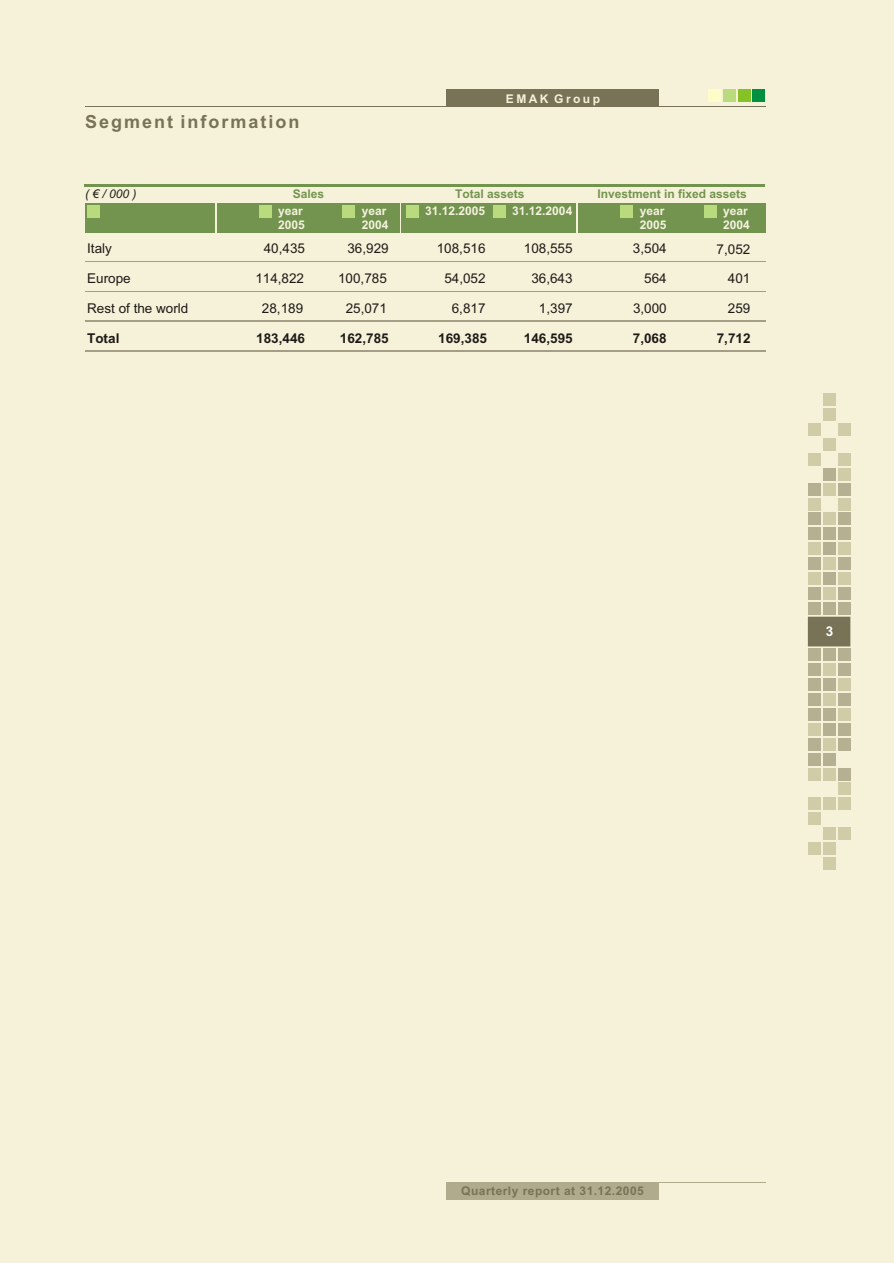
<style>
.page{position:relative;width:894px;height:1263px;background:#f5f2d9}
.page>*{position:absolute;margin:0;border:0;box-sizing:border-box;transform-origin:0 0}
.t1{font:700 18px "Arial";letter-spacing:.11em;color:#787357}
.t2{font:13.5px "Arial";color:#1f1a17}
.t3{font:700 13.5px "Arial";color:#1f1a17}
.t4{font:700 13.5px "Arial";color:#fff}
.t5{font:700 12px/13.4px "Arial";color:#f5f2de}
.t6{font:700 12px "Arial";color:#73944f}
.t7{font:700 12px "Arial";letter-spacing:.04em;color:#787357}
.t8{font:700 12px "Arial";letter-spacing:.2em;color:#f5f2d9}
.t9{font:italic 12px "Arial";color:#1f1a17}
</style>
<div class="page">
<hr style="left:85px;top:106px;width:680px;height:1px;background:#787357">
<div style="left:446px;top:89px;width:213px;height:17px;background:#787357"></div>
<div style="left:753px;top:89px;width:12px;height:13px;background:#009140"></div>
<div style="left:738px;top:89px;width:12px;height:13px;background:#85c226"></div>
<div style="left:723px;top:89px;width:13px;height:13px;background:#badb7d"></div>
<div style="left:708px;top:89px;width:13px;height:13px;background:#fffcc9"></div>
<svg style="left:808px;top:617px;width:42px;height:29px"></svg>
<div style="left:808px;top:602px;width:13px;height:13px;background:#b5b091"></div>
<div style="left:823px;top:602px;width:13px;height:13px;background:#b5b091"></div>
<div style="left:838px;top:602px;width:12px;height:13px;background:#b5b091"></div>
<div style="left:808px;top:587px;width:13px;height:13px;background:#b5b091"></div>
<div style="left:823px;top:587px;width:13px;height:13px;background:#d1cca8"></div>
<div style="left:838px;top:587px;width:12px;height:13px;background:#b5b091"></div>
<div style="left:808px;top:572px;width:13px;height:13px;background:#d1cca8"></div>
<div style="left:823px;top:572px;width:13px;height:13px;background:#b5b091"></div>
<div style="left:838px;top:572px;width:12px;height:13px;background:#d1cca8"></div>
<div style="left:808px;top:557px;width:13px;height:13px;background:#b5b091"></div>
<div style="left:823px;top:557px;width:13px;height:13px;background:#d1cca8"></div>
<div style="left:838px;top:557px;width:12px;height:13px;background:#b5b091"></div>
<div style="left:808px;top:542px;width:13px;height:13px;background:#d1cca8"></div>
<div style="left:823px;top:542px;width:13px;height:13px;background:#b5b091"></div>
<div style="left:838px;top:542px;width:12px;height:13px;background:#d1cca8"></div>
<div style="left:808px;top:527px;width:13px;height:13px;background:#b5b091"></div>
<div style="left:823px;top:527px;width:13px;height:13px;background:#b5b091"></div>
<div style="left:838px;top:527px;width:12px;height:13px;background:#b5b091"></div>
<div style="left:808px;top:513px;width:13px;height:12px;background:#b5b091"></div>
<div style="left:823px;top:513px;width:13px;height:12px;background:#d1cca8"></div>
<div style="left:838px;top:513px;width:12px;height:12px;background:#b5b091"></div>
<div style="left:808px;top:498px;width:13px;height:12px;background:#d1cca8"></div>
<div style="left:838px;top:498px;width:12px;height:12px;background:#d1cca8"></div>
<div style="left:808px;top:483px;width:13px;height:13px;background:#b5b091"></div>
<div style="left:823px;top:483px;width:13px;height:13px;background:#d1cca8"></div>
<div style="left:838px;top:483px;width:12px;height:13px;background:#b5b091"></div>
<div style="left:808px;top:453px;width:13px;height:13px;background:#d1cca8"></div>
<div style="left:808px;top:423px;width:13px;height:13px;background:#d1cca8"></div>
<div style="left:823px;top:468px;width:13px;height:13px;background:#b5b091"></div>
<div style="left:823px;top:438px;width:13px;height:13px;background:#d1cca8"></div>
<div style="left:823px;top:408px;width:13px;height:13px;background:#d1cca8"></div>
<div style="left:838px;top:468px;width:12px;height:13px;background:#d1cca8"></div>
<div style="left:838px;top:453px;width:12px;height:13px;background:#d1cca8"></div>
<div style="left:838px;top:423px;width:12px;height:13px;background:#d1cca8"></div>
<div style="left:823px;top:393px;width:13px;height:13px;background:#d1cca8"></div>
<div style="left:838px;top:649px;width:12px;height:12px;background:#b5b091"></div>
<div style="left:823px;top:649px;width:13px;height:12px;background:#b5b091"></div>
<div style="left:808px;top:649px;width:13px;height:12px;background:#b5b091"></div>
<div style="left:838px;top:663px;width:12px;height:13px;background:#b5b091"></div>
<div style="left:823px;top:663px;width:13px;height:13px;background:#d1cca8"></div>
<div style="left:808px;top:663px;width:13px;height:13px;background:#b5b091"></div>
<div style="left:838px;top:678px;width:12px;height:13px;background:#d1cca8"></div>
<div style="left:823px;top:678px;width:13px;height:13px;background:#b5b091"></div>
<div style="left:808px;top:678px;width:13px;height:13px;background:#b5b091"></div>
<div style="left:838px;top:693px;width:12px;height:13px;background:#b5b091"></div>
<div style="left:823px;top:693px;width:13px;height:13px;background:#d1cca8"></div>
<div style="left:808px;top:693px;width:13px;height:13px;background:#b5b091"></div>
<div style="left:838px;top:708px;width:12px;height:13px;background:#d1cca8"></div>
<div style="left:823px;top:708px;width:13px;height:13px;background:#b5b091"></div>
<div style="left:808px;top:708px;width:13px;height:13px;background:#b5b091"></div>
<div style="left:838px;top:723px;width:12px;height:13px;background:#b5b091"></div>
<div style="left:823px;top:723px;width:13px;height:13px;background:#b5b091"></div>
<div style="left:808px;top:723px;width:13px;height:13px;background:#d1cca8"></div>
<div style="left:838px;top:738px;width:12px;height:13px;background:#b5b091"></div>
<div style="left:823px;top:738px;width:13px;height:13px;background:#d1cca8"></div>
<div style="left:808px;top:738px;width:13px;height:13px;background:#b5b091"></div>
<div style="left:823px;top:753px;width:13px;height:13px;background:#b5b091"></div>
<div style="left:808px;top:753px;width:13px;height:13px;background:#b5b091"></div>
<div style="left:838px;top:768px;width:12px;height:12px;background:#b5b091"></div>
<div style="left:823px;top:768px;width:13px;height:12px;background:#d1cca8"></div>
<div style="left:808px;top:768px;width:13px;height:12px;background:#d1cca8"></div>
<div style="left:838px;top:783px;width:12px;height:12px;background:#d1cca8"></div>
<div style="left:838px;top:797px;width:12px;height:13px;background:#d1cca8"></div>
<div style="left:838px;top:827px;width:12px;height:13px;background:#d1cca8"></div>
<div style="left:823px;top:857px;width:13px;height:13px;background:#d1cca8"></div>
<div style="left:823px;top:797px;width:13px;height:13px;background:#d1cca8"></div>
<div style="left:823px;top:827px;width:13px;height:13px;background:#d1cca8"></div>
<div style="left:823px;top:842px;width:13px;height:13px;background:#d1cca8"></div>
<div style="left:808px;top:797px;width:13px;height:13px;background:#d1cca8"></div>
<div style="left:808px;top:812px;width:13px;height:13px;background:#d1cca8"></div>
<div style="left:808px;top:842px;width:13px;height:13px;background:#d1cca8"></div>
<hr style="left:459px;top:1182px;width:306px;height:1px;background:#b0ab8c">
<div style="left:446px;top:1182px;width:213px;height:17px;background:#b0ab8c"></div>
<hr style="left:85px;top:321px;width:681px;height:1px;background:#a39e85">
<hr style="left:85px;top:350px;width:681px;height:2px;background:#a39e85">
<hr style="left:85px;top:261px;width:680px;height:1px;background:#a39e85">
<hr style="left:85px;top:291px;width:680px;height:1px;background:#a39e85">
<div style="left:217px;top:203px;width:183px;height:30px;background:#73944f"></div>
<div style="left:85px;top:203px;width:130px;height:30px;background:#73944f"></div>
<div style="left:402px;top:203px;width:174px;height:30px;background:#73944f"></div>
<div style="left:578px;top:203px;width:187px;height:30px;background:#73944f"></div>
<div style="left:87px;top:205px;width:13px;height:13px;background:#badb7d"></div>
<div style="left:621px;top:205px;width:12px;height:13px;background:#badb7d"></div>
<div style="left:259px;top:205px;width:13px;height:13px;background:#badb7d"></div>
<div style="left:406px;top:205px;width:13px;height:13px;background:#badb7d"></div>
<div style="left:704px;top:205px;width:13px;height:13px;background:#badb7d"></div>
<div style="left:343px;top:205px;width:12px;height:13px;background:#badb7d"></div>
<div style="left:493px;top:205px;width:13px;height:13px;background:#badb7d"></div>
<hr style="left:85px;top:184px;width:680px;height:3px;background:#73944f">
<h1 class="t1" style="left:85px;top:115px;width:216px">Segment information</h1>
<p class="t8" style="left:506px;top:94px;width:96px">EMAK Group</p>
<p class="t9" style="left:85px;top:189px;width:53px">( € / 000 )</p>
<p class="t2" style="left:87px;top:244px;width:26px">Italy</p>
<p class="t2" style="left:87px;top:273px;width:45px">Europe</p>
<p class="t2" style="left:87px;top:303px;width:103px">Rest of the world</p>
<p class="t3" style="left:87px;top:333px;width:34px">Total</p>
<p class="t6" style="left:293px;top:190px;width:33px">Sales</p>
<p class="t6" style="left:455px;top:190px;width:71px">Total assets</p>
<p class="t6" style="left:597px;top:190px;width:151px">Investment in fixed assets</p>
<p class="t5" style="left:278px;top:206px;width:28px">year<br>2005</p>
<p class="t5" style="left:425px;top:206px;width:62px">31.12.2005</p>
<p class="t5" style="left:723px;top:206px;width:28px">year<br>2004</p>
<p class="t5" style="left:362px;top:206px;width:28px">year<br>2004</p>
<p class="t5" style="left:512px;top:206px;width:62px">31.12.2004</p>
<p class="t5" style="left:640px;top:206px;width:28px">year<br>2005</p>
<p class="t2" style="left:264px;top:244px;width:43px">40,435</p>
<p class="t2" style="left:347px;top:244px;width:43px">36,929</p>
<p class="t2" style="left:437px;top:244px;width:50px">108,516</p>
<p class="t2" style="left:524px;top:244px;width:50px">108,555</p>
<p class="t2" style="left:633px;top:244px;width:35px">3,504</p>
<p class="t2" style="left:255px;top:273px;width:50px">114,822</p>
<p class="t2" style="left:338px;top:273px;width:50px">100,785</p>
<p class="t2" style="left:444px;top:273px;width:43px">54,052</p>
<p class="t2" style="left:531px;top:273px;width:43px">36,643</p>
<p class="t2" style="left:644px;top:273px;width:24px">564</p>
<p class="t2" style="left:262px;top:303px;width:43px">28,189</p>
<p class="t2" style="left:346px;top:303px;width:43px">25,071</p>
<p class="t2" style="left:452px;top:303px;width:35px">6,817</p>
<p class="t2" style="left:539px;top:303px;width:35px">1,397</p>
<p class="t2" style="left:633px;top:303px;width:35px">3,000</p>
<p class="t3" style="left:256px;top:333px;width:50px">183,446</p>
<p class="t3" style="left:340px;top:333px;width:50px">162,785</p>
<p class="t3" style="left:438px;top:333px;width:50px">169,385</p>
<p class="t3" style="left:524px;top:333px;width:50px">146,595</p>
<p class="t3" style="left:633px;top:333px;width:35px">7,068</p>
<p class="t2" style="left:717px;top:244px;width:35px">7,052</p>
<p class="t2" style="left:728px;top:273px;width:24px">401</p>
<p class="t2" style="left:728px;top:303px;width:24px">259</p>
<p class="t3" style="left:717px;top:333px;width:35px">7,712</p>
<p class="t4" style="left:826px;top:627px;width:9px">3</p>
<p class="t7" style="left:461px;top:1186px;width:184px">Quarterly report at 31.12.2005</p>
</div>
